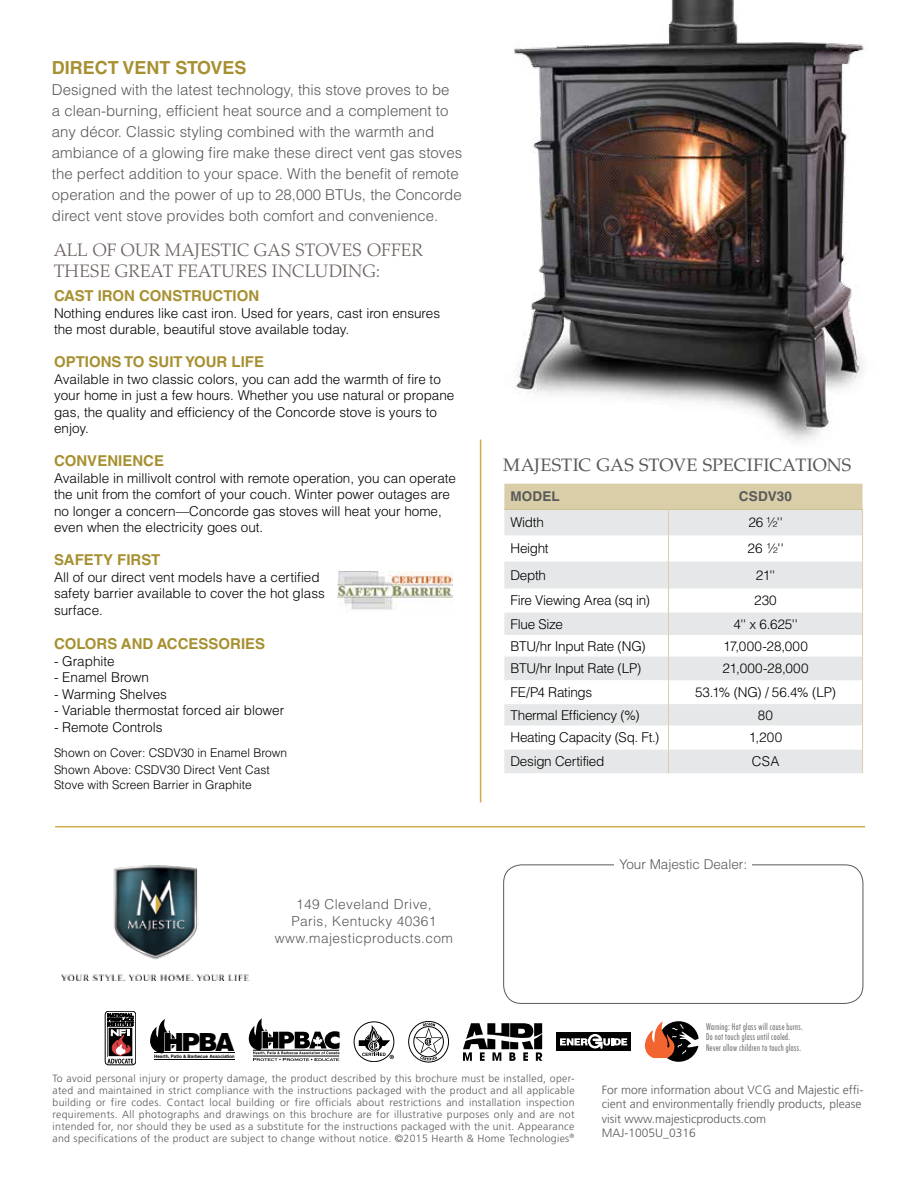
<style>
.page{position:relative;width:918px;height:1188px;background:#fff}
.page>*{position:absolute;margin:0;border:0;box-sizing:border-box;transform-origin:0 0}
.t1{font:900 24.9px "Helvetica";color:#000}
.t2{font:300 18px/21px "Palatino LT Std";letter-spacing:.01em;color:#6c6361}
.t3{font:18px "Palatino LT Std";color:#58595b}
.t4{font:700 18px "Helvetica LT Std";color:#a79031}
.t5{font:300 15px/21px "Helvetica LT Std";color:#58595b}
.t6{font:700 15px "Helvetica LT Std";color:#a79031}
.t7{font:300 13.65px/17px "Helvetica LT Std";letter-spacing:.03em;color:#58595b;text-align:center}
.t8{font:300 13.5px/16.5px "Helvetica LT Std";color:#000}
.t9{font:300 13.5px "Helvetica LT Std";letter-spacing:-.02em;color:#000}
.t10{font:300 13.5px "Helvetica LT Std";letter-spacing:.02em;color:#000}
.t11{font:300 13.5px "Helvetica LT Std";color:#58595b}
.t12{font:700 13.5px "Helvetica LT Std";letter-spacing:.015em;color:#58595b}
.t13{font:300 12px/14.4px "Frutiger LT Std";color:#58595b}
.t14{font:300 12px/15px "Helvetica LT Std";color:#000}
.t15{font:300 10.5px/12px "Frutiger LT Std";letter-spacing:.03em;color:#58595b;text-align:justify}
.t16{font:300 condensed 9px/10.5px "Futura Std";letter-spacing:.055em;color:#58595b;scale:.9 1}
.t17{font:700 4.65px "Helvetica";letter-spacing:-.02em;color:#000}
</style>
<div class="page">
<img style="left:479px;top:0;width:386px;height:456px">
<img style="left:337px;top:571px;width:115px;height:39px">
<img style="left:62px;top:865px;width:189px;height:116px">
<div style="left:503px;top:864px;width:360px;height:140px;border:1px solid #58595b;border-radius:18px"></div>
<div style="left:615px;top:851px;width:137px;height:25px;background:#fff"></div>
<svg style="left:150px;top:1019px;width:25px;height:35px"></svg>
<hr style="left:154px;top:1052px;width:80px;height:1px;background:#000">
<hr style="left:154px;top:1059px;width:80px;height:1px;background:#000">
<svg style="left:249px;top:1018px;width:91px;height:43px"></svg>
<div style="left:105px;top:1011px;width:31px;height:54px;border:1px solid #000;border-radius:3px"></div>
<div style="left:107px;top:1027px;width:26px;height:30px;background:#5f5f5f"></div>
<svg style="left:108px;top:1013px;width:27px;height:51px"></svg>
<svg style="left:463px;top:1023px;width:79px;height:38px"></svg>
<div style="left:354px;top:1021px;width:40px;height:41px;border:1px solid #000;border-radius:50%"></div>
<svg style="left:359px;top:1025px;width:35px;height:34px"></svg>
<svg style="left:408px;top:1021px;width:41px;height:41px"></svg>
<div style="left:556px;top:1032px;width:75px;height:19px;background:#010101"></div>
<svg style="left:560px;top:1034px;width:67px;height:15px"></svg>
<svg style="left:658px;top:1021px;width:41px;height:41px"></svg>
<svg style="left:645px;top:1021px;width:54px;height:37px"></svg>
<svg style="left:504px;top:484px;width:359px;height:289px"></svg>
<hr style="left:480px;top:440px;width:1px;height:362px;background:#d3ab4b">
<hr style="left:55px;top:826px;width:810px;height:1px;background:#d3ab4b">
<h2 class="t4" style="left:52px;top:56px;width:196px">DIRECT VENT STOVES</h2>
<p class="t5" style="left:52px;top:79px;width:412px">Designed with the latest technology, this stove proves to be<br>a clean-burning, efficient heat source and a complement to any décor. Classic styling combined with the warmth and ambiance of a glowing fire make these direct vent gas stoves the perfect addition to your space. With the benefit of remote operation and the power of up to 28,000 BTUs, the Concorde direct vent stove provides both comfort and convenience.</p>
<h2 class="t2" style="left:54px;top:240px;width:370px">ALL OF OUR MAJESTIC GAS STOVES OFFER<br>THESE GREAT FEATURES INCLUDING:</h2>
<p class="t6" style="left:54px;top:287px;width:207px">CAST IRON CONSTRUCTION</p>
<p class="t8" style="left:54px;top:305px;width:388px">Nothing endures like cast iron. Used for years, cast iron ensures the most durable, beautiful stove available today.</p>
<p class="t6" style="left:54px;top:353px;width:212px">OPTIONS TO SUIT YOUR LIFE</p>
<p class="t8" style="left:54px;top:371px;width:402px">Available in two classic colors, you can add the warmth of fire to your home in just a few hours. Whether you use natural or propane gas, the quality and efficiency of the Concorde stove is yours to enjoy.</p>
<p class="t6" style="left:54px;top:452px;width:112px">CONVENIENCE</p>
<p class="t8" style="left:54px;top:470px;width:404px">Available in millivolt control with remote operation, you can operate the unit from the comfort of your couch. Winter power outages are no longer a concern—Concorde gas stoves will heat your home, even when the electricity goes out.</p>
<p class="t6" style="left:54px;top:551px;width:108px">SAFETY FIRST</p>
<p class="t8" style="left:54px;top:569px;width:272px">All of our direct vent models have a certified safety barrier available to cover the hot glass surface.</p>
<p class="t6" style="left:54px;top:635px;width:213px">COLORS AND ACCESSORIES</p>
<p class="t8" style="left:54px;top:652px;width:62px">- Graphite</p>
<p class="t8" style="left:54px;top:669px;width:97px">- Enamel Brown</p>
<p class="t8" style="left:54px;top:685px;width:115px">- Warming Shelves</p>
<p class="t8" style="left:54px;top:702px;width:232px">- Variable thermostat forced air blower</p>
<p class="t8" style="left:54px;top:718px;width:110px">- Remote Controls</p>
<p class="t14" style="left:54px;top:745px;width:235px">Shown on Cover: CSDV30 in Enamel Brown</p>
<p class="t14" style="left:54px;top:762px;width:217px">Shown Above: CSDV30 Direct Vent Cast<br>Stove with Screen Barrier in Graphite</p>
<p class="t7" style="left:275px;top:895px;width:180px">149 Cleveland Drive,<br>Paris, Kentucky 40361 www.majesticproducts.com</p>
<h2 class="t3" style="left:503px;top:454px;width:349px">MAJESTIC GAS STOVE SPECIFICATIONS</h2>
<p class="t12" style="left:510px;top:488px;width:51px">MODEL</p>
<p class="t12" style="left:739px;top:488px;width:55px">CSDV30</p>
<p class="t8" style="left:510px;top:514px;width:35px">Width</p>
<p class="t8" style="left:748px;top:514px;width:36px">26 ½''</p>
<p class="t8" style="left:510px;top:540px;width:40px">Height</p>
<p class="t8" style="left:747px;top:540px;width:38px">26 ½''</p>
<p class="t8" style="left:510px;top:567px;width:37px">Depth</p>
<p class="t8" style="left:756px;top:567px;width:21px">21''</p>
<p class="t9" style="left:510px;top:592px;width:141px">Fire Viewing Area (sq in)</p>
<p class="t8" style="left:754px;top:592px;width:24px">230</p>
<p class="t9" style="left:510px;top:615px;width:54px">Flue Size</p>
<p class="t8" style="left:733px;top:615px;width:66px">4'' x 6.625''</p>
<p class="t9" style="left:510px;top:637px;width:137px">BTU/hr Input Rate (NG)</p>
<p class="t10" style="left:723px;top:637px;width:86px">17,000-28,000</p>
<p class="t9" style="left:510px;top:660px;width:133px">BTU/hr Input Rate (LP)</p>
<p class="t10" style="left:723px;top:660px;width:88px">21,000-28,000</p>
<p class="t9" style="left:510px;top:684px;width:84px">FE/P4 Ratings</p>
<p class="t8" style="left:695px;top:684px;width:143px">53.1% (NG) / 56.4% (LP)</p>
<p class="t9" style="left:510px;top:707px;width:131px">Thermal Efficiency (%)</p>
<p class="t8" style="left:758px;top:707px;width:17px">80</p>
<p class="t9" style="left:510px;top:729px;width:151px">Heating Capacity (Sq. Ft.)</p>
<p class="t8" style="left:749px;top:729px;width:35px">1,200</p>
<p class="t9" style="left:510px;top:753px;width:95px">Design Certified</p>
<p class="t8" style="left:752px;top:753px;width:29px">CSA</p>
<p class="t11" style="left:619px;top:856px;width:129px">Your Majestic Dealer:</p>
<h1 class="t1" style="left:163px;top:1026px;width:73px">HPBA</h1>
<p class="t16" style="left:706px;top:1021px;width:109px">Warning: Hot glass will cause burns.<br>Do not touch glass until cooled.<br>Never allow children to touch glass.</p>
<p class="t17" style="left:154px;top:1053px;width:82px">Hearth, Patio &amp; Barbecue Association</p>
<p class="t15" style="left:53px;top:1072px;width:524px">To avoid personal injury or property damage, the product described by this brochure must be installed, oper&shy;ated and maintained in strict compliance with the instructions packaged with the product and all applicable building or fire codes. Contact local building or fire officials about restrictions and installation inspection requirements. All photographs and drawings on this brochure are for illustrative purposes only and are not intended for, nor should they be used as a substitute for the instructions packaged with the unit. Appearance and specifications of the product are subject to change without notice. ©2015 Hearth &amp; Home Technologies<sup>®</sup></p>
<p class="t13" style="left:602px;top:1083px;width:263px">For more information about VCG and Majestic effi&shy;cient and environmentally friendly products, please visit www.majesticproducts.com<br>MAJ-1005U_0316</p>
</div>
